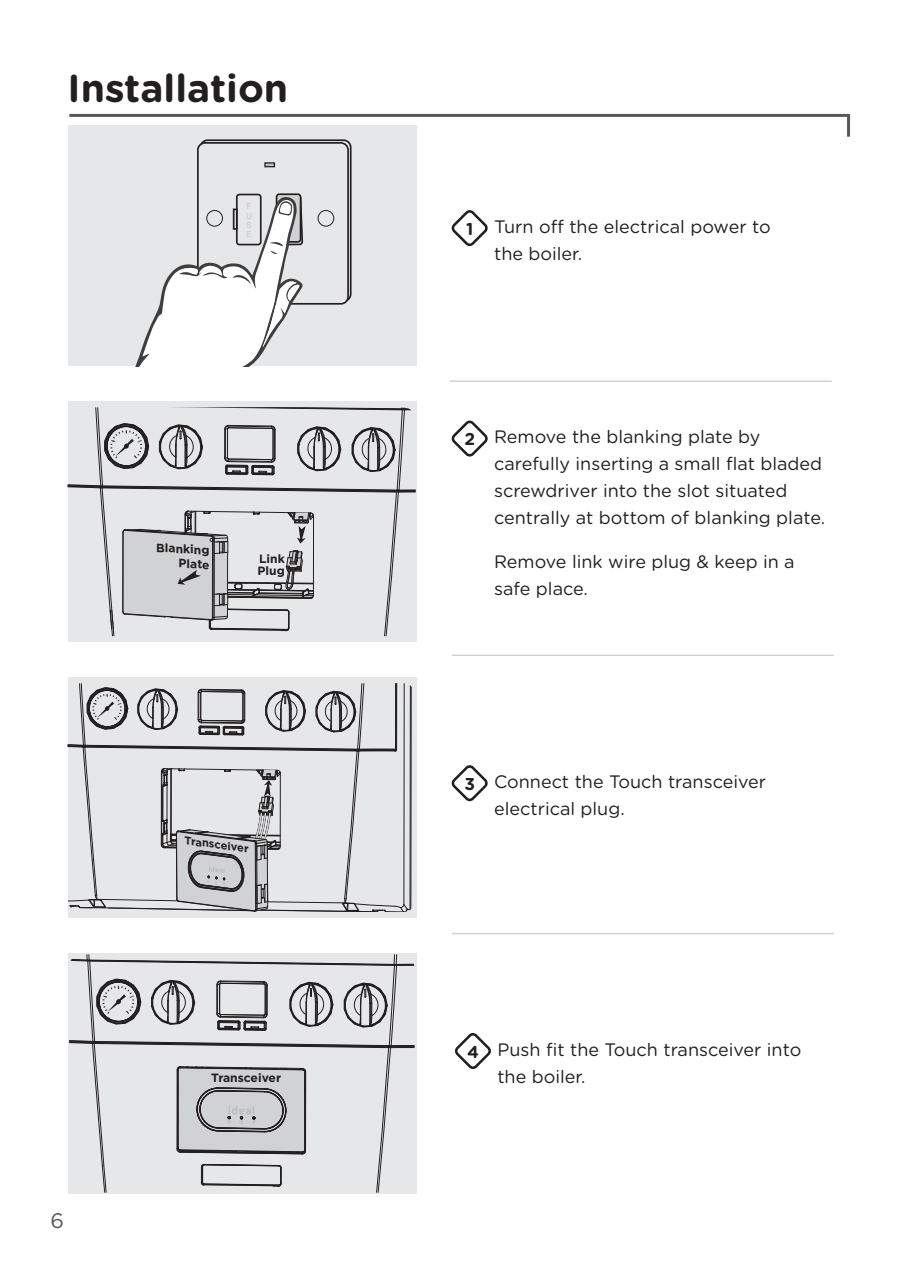
<style>
.page{position:relative;width:900px;height:1280px;background:#fff}
.page>*{position:absolute;margin:0;border:0;box-sizing:border-box;transform-origin:0 0}
.t1{font:700 39px "Gotham Rounded";color:#231f20}
.t2{font:21px "Gotham";color:#57585a}
.t3{font:18px/27px "Gotham Rounded";color:#231f20}
.t4{font:700 17.1px "Gotham Rounded";color:#231f20}
.t5{font:700 12px/14.4px "Gotham";color:#231f20;text-align:right}
.t6{font:700 11.1px "Gotham";color:#231f20}
.t7{font:700 8.4px/9.3px "Arial";color:#cfd0d2;text-align:justify}
</style>
<div class="page">
<div style="left:68px;top:401px;width:348px;height:241px;background:#e6e7e9"></div>
<svg style="left:68px;top:407px;width:347px;height:229px"></svg>
<div style="left:68px;top:677px;width:348px;height:240px;background:#e6e7e9"></div>
<svg style="left:68px;top:683px;width:343px;height:229px"></svg>
<svg style="left:69px;top:954px;width:345px;height:238px"></svg>
<hr style="left:449px;top:380px;width:382px;height:2px;background:#d1d2d4">
<hr style="left:451px;top:654px;width:382px;height:2px;background:#d1d2d4">
<hr style="left:451px;top:932px;width:382px;height:2px;background:#d1d2d4">
<svg style="left:451px;top:420px;width:37px;height:37px"></svg>
<svg style="left:451px;top:765px;width:37px;height:37px"></svg>
<svg style="left:455px;top:1033px;width:36px;height:36px"></svg>
<svg style="left:68px;top:113px;width:782px;height:253px"></svg>
<h1 class="t1" style="left:68px;top:59px;width:222px">Installation</h1>
<p class="t7" style="left:246px;top:202px;width:8px">F U S E</p>
<p class="t5" style="left:157px;top:540px;width:56px;rotate:3deg">Blanking<br>Plate</p>
<p class="t5" style="left:257px;top:553px;width:29px;line-height:12px;text-align:left">Link<br>Plug</p>
<p class="t2" style="left:51px;top:1206px;width:15px">6</p>
<p class="t6" style="left:186px;top:832px;width:66px;rotate:8deg">Transceiver</p>
<p class="t5" style="left:211px;top:1070px;width:71px">Transceiver</p>
<p class="t4" style="left:466px;top:216px;width:9px">1</p>
<p class="t3" style="left:494px;top:212px;width:278px">Turn off the electrical power to the boiler.</p>
<p class="t4" style="left:464px;top:427px;width:12px">2</p>
<p class="t3" style="left:494px;top:422px;width:332px">Remove the blanking plate by carefully inserting a small flat bladed screwdriver into the slot situated centrally at bottom of blanking plate.</p>
<p class="t3" style="left:494px;top:547px;width:302px">Remove link wire plug &amp; keep in a safe place.</p>
<p class="t4" style="left:464px;top:771px;width:12px">3</p>
<p class="t3" style="left:494px;top:767px;width:273px">Connect the Touch transceiver electrical plug.</p>
<p class="t4" style="left:467px;top:1039px;width:13px">4</p>
<p class="t3" style="left:497px;top:1035px;width:305px">Push fit the Touch transceiver into the boiler.</p>
</div>
